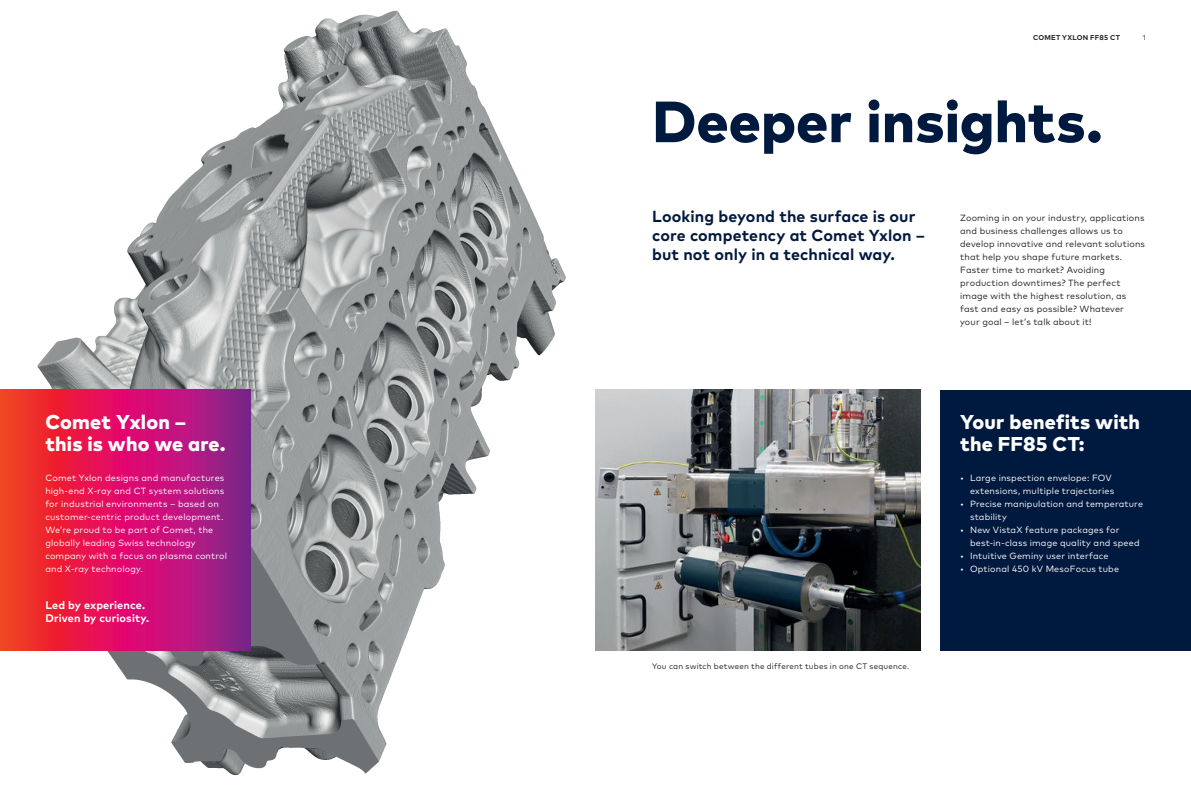
<style>
.page{position:relative;width:1191px;height:792px;background:#fff}
.page>*{position:absolute;margin:0;border:0;box-sizing:border-box;transform-origin:0 0}
.t1{font:800 58px "Mark Pro";color:#00193f}
.t2{font:800 20px/22px "Mark Pro";letter-spacing:.01em;color:#fff}
.t3{font:700 16px/19px "Mark Pro";letter-spacing:.01em;color:#00193f}
.t4{font:700 11px/13px "Mark Pro";letter-spacing:.01em;color:#fff}
.t5{font:9px/13px "Mark Pro";letter-spacing:.02em;color:#fff}
.t6{font:9px/13px "Mark Pro";letter-spacing:.02em;color:#231f20}
.t7{font:8px "Mark Pro";letter-spacing:.025em;color:#231f20}
.t8{font:700 7px "Mark Pro";letter-spacing:.035em;color:#231f20}
.t9{font:7px "Mark Pro";color:#231f20}
</style>
<div class="page">
<img style="left:0;top:10px;width:566px;height:765px">
<img style="left:595px;top:390px;width:325px;height:260px">
<svg style="left:0;top:390px;width:251px;height:260px;background:#cf1b5f"></svg>
<div style="left:940px;top:390px;width:251px;height:260px;background:#00193f"></div>
<h2 class="t2" style="left:45px;top:409px;width:182px">Comet Yxlon – this is who we are.</h2>
<p class="t5" style="left:45px;top:471px;width:183px">Comet Yxlon designs and manufactures high-end X-ray and CT system solutions for industrial environments – based on customer-centric product development.<br>We’re proud to be part of Comet, the globally leading Swiss technology company with a focus on plasma control and X-ray technology.</p>
<p class="t4" style="left:45px;top:598px;width:105px">Led by experience.<br>Driven by curiosity.</p>
<p class="t8" style="left:1033px;top:32px;width:89px">COMET YXLON FF85 CT</p>
<p class="t9" style="left:1142px;top:32px;width:4px">1</p>
<h1 class="t1" style="left:652px;top:77px;width:452px">Deeper insights.</h1>
<h3 class="t3" style="left:652px;top:206px;width:274px">Looking beyond the surface is our core competency at Comet Yxlon – but not only in a technical way.</h3>
<p class="t6" style="left:960px;top:211px;width:186px">Zooming in on your industry, applications and business challenges allows us to develop innovative and relevant solutions that help you shape future markets.<br>Faster time to market? Avoiding production downtimes? The perfect image with the highest resolution, as fast and easy as possible? Whatever your goal – let’s talk about it!</p>
<h2 class="t2" style="left:960px;top:409px;width:181px">Your benefits with the FF85 CT:</h2>
<p class="t5" style="left:960px;top:471px;width:155px;text-align:right">• Large inspection envelope: FOV extensions, multiple trajectories</p>
<p class="t5" style="left:970px;top:497px;width:174px;text-indent:-10px">• Precise manipulation and temperature stability</p>
<p class="t5" style="left:970px;top:523px;width:171px;text-indent:-10px">• New VistaX feature packages for best-in-class image quality and speed</p>
<p class="t5" style="left:960px;top:549px;width:150px">• Intuitive Geminy user interface</p>
<p class="t5" style="left:960px;top:562px;width:160px">• Optional 450 kV MesoFocus tube</p>
<p class="t7" style="left:652px;top:661px;width:258px">You can switch between the different tubes in one CT sequence.</p>
</div>
